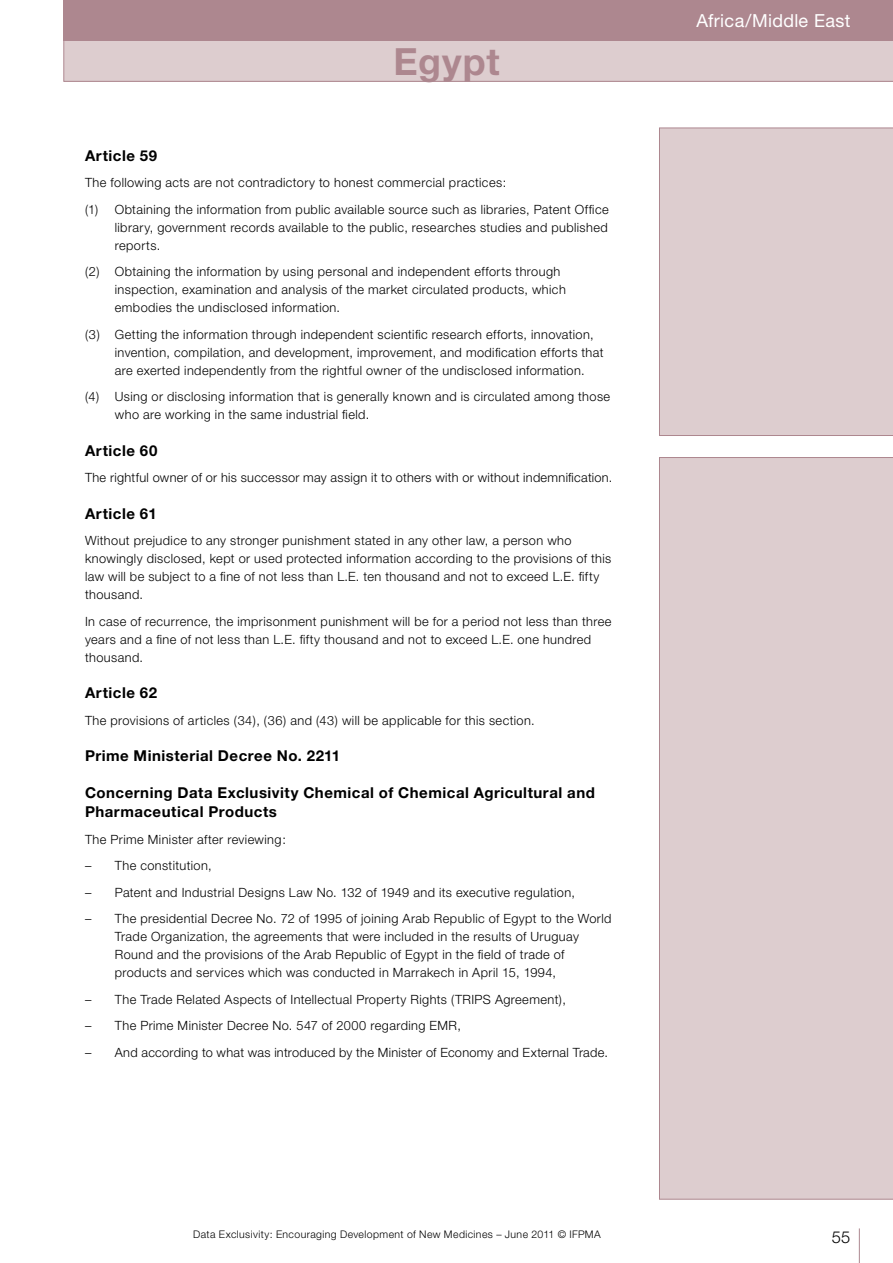
<style>
.page{position:relative;width:893px;height:1263px;background:#fff}
.page>*{position:absolute;margin:0;border:0;box-sizing:border-box;transform-origin:0 0}
.t1{font:700 37.5px "Helvetica Neue";color:#ad878f}
.t2{font:18px "Helvetica Neue";letter-spacing:.015em;color:#fff}
.t3{font:300 16.5px "Helvetica Neue";color:#000}
.t4{font:700 15px/19.5px "Helvetica Neue";letter-spacing:.035em;color:#000}
.t5{font:300 12.75px/18px "Helvetica Neue";letter-spacing:.03em;color:#000}
.t6{font:300 10.5px "Helvetica Neue";letter-spacing:.04em;color:#000}
</style>
<div class="page">
<div style="left:659px;top:457px;width:234px;height:742px;background:#ddcdcf"></div>
<svg style="left:63px;top:0;width:830px;height:82px;background:#c4a9ae"></svg>
<hr style="left:859px;top:1228px;width:1px;height:35px;background:#ad878f">
<svg style="left:659px;top:128px;width:234px;height:308px;background:#d9c7c9"></svg>
<h1 class="t1" style="left:393px;top:38px;width:108px">Egypt</h1>
<p class="t4" style="left:85px;top:145px;width:74px">Article 59</p>
<p class="t5" style="left:85px;top:169px;width:525px;line-height:26.5px">The following acts are not contradictory to honest commercial practices:<br>(1) Obtaining the information from public available source such as libraries, Patent Office</p>
<p class="t5" style="left:115px;top:218px;width:494px">library, government records available to the public, researches studies and published reports.</p>
<p class="t5" style="left:115px;top:262px;width:453px;text-indent:-30px">(2) Obtaining the information by using personal and independent efforts through inspection, examination and analysis of the market circulated products, which embodies the undisclosed information.</p>
<p class="t5" style="left:115px;top:325px;width:490px;text-indent:-30px">(3) Getting the information through independent scientific research efforts, innovation, invention, compilation, and development, improvement, and modification efforts that are exerted independently from the rightful owner of the undisclosed information.</p>
<p class="t5" style="left:115px;top:387px;width:497px;text-indent:-30px">(4) Using or disclosing information that is generally known and is circulated among those who are working in the same industrial field.</p>
<p class="t4" style="left:85px;top:440px;width:74px">Article 60</p>
<p class="t5" style="left:85px;top:468px;width:529px">The rightful owner of or his successor may assign it to others with or without indemnification.</p>
<p class="t4" style="left:85px;top:503px;width:73px">Article 61</p>
<p class="t5" style="left:85px;top:531px;width:528px">Without prejudice to any stronger punishment stated in any other law, a person who knowingly disclosed, kept or used protected information according to the provisions of this law will be subject to a fine of not less than L.E. ten thousand and not to exceed L.E. fifty thousand.</p>
<p class="t5" style="left:85px;top:612px;width:528px">In case of recurrence, the imprisonment punishment will be for a period not less than three years and a fine of not less than L.E. fifty thousand and not to exceed L.E. one hundred thousand.</p>
<p class="t4" style="left:85px;top:683px;width:74px">Article 62</p>
<p class="t5" style="left:85px;top:711px;width:451px">The provisions of articles (34), (36) and (43) will be applicable for this section.</p>
<p class="t4" style="left:85px;top:746px;width:257px">Prime Ministerial Decree No. 2211</p>
<p class="t4" style="left:85px;top:782px;width:511px">Concerning Data Exclusivity Chemical of Chemical Agricultural and<br>Pharmaceutical Products</p>
<p class="t5" style="left:85px;top:830px;width:202px">The Prime Minister after reviewing:</p>
<p class="t5" style="left:85px;top:856px;width:128px">– The constitution,</p>
<p class="t5" style="left:85px;top:883px;width:491px">– Patent and Industrial Designs Law No. 132 of 1949 and its executive regulation,</p>
<p class="t5" style="left:115px;top:909px;width:498px;text-indent:-30px">– The presidential Decree No. 72 of 1995 of joining Arab Republic of Egypt to the World Trade Organization, the agreements that were included in the results of Uruguay Round and the provisions of the Arab Republic of Egypt in the field of trade of products and services which was conducted in Marrakech in April 15, 1994,</p>
<p class="t5" style="left:85px;top:990px;width:482px">– The Trade Related Aspects of Intellectual Property Rights (TRIPS Agreement),</p>
<p class="t5" style="left:85px;top:1016px;width:377px">– The Prime Minister Decree No. 547 of 2000 regarding EMR,</p>
<p class="t5" style="left:85px;top:1043px;width:524px">– And according to what was introduced by the Minister of Economy and External Trade.</p>
<h2 class="t2" style="left:696px;top:10px;width:155px">Africa/Middle East</h2>
<p class="t6" style="left:193px;top:1228px;width:409px">Data Exclusivity: Encouraging Development of New Medicines – June 2011 © IFPMA</p>
<p class="t3" style="left:832px;top:1227px;width:20px">55</p>
</div>
